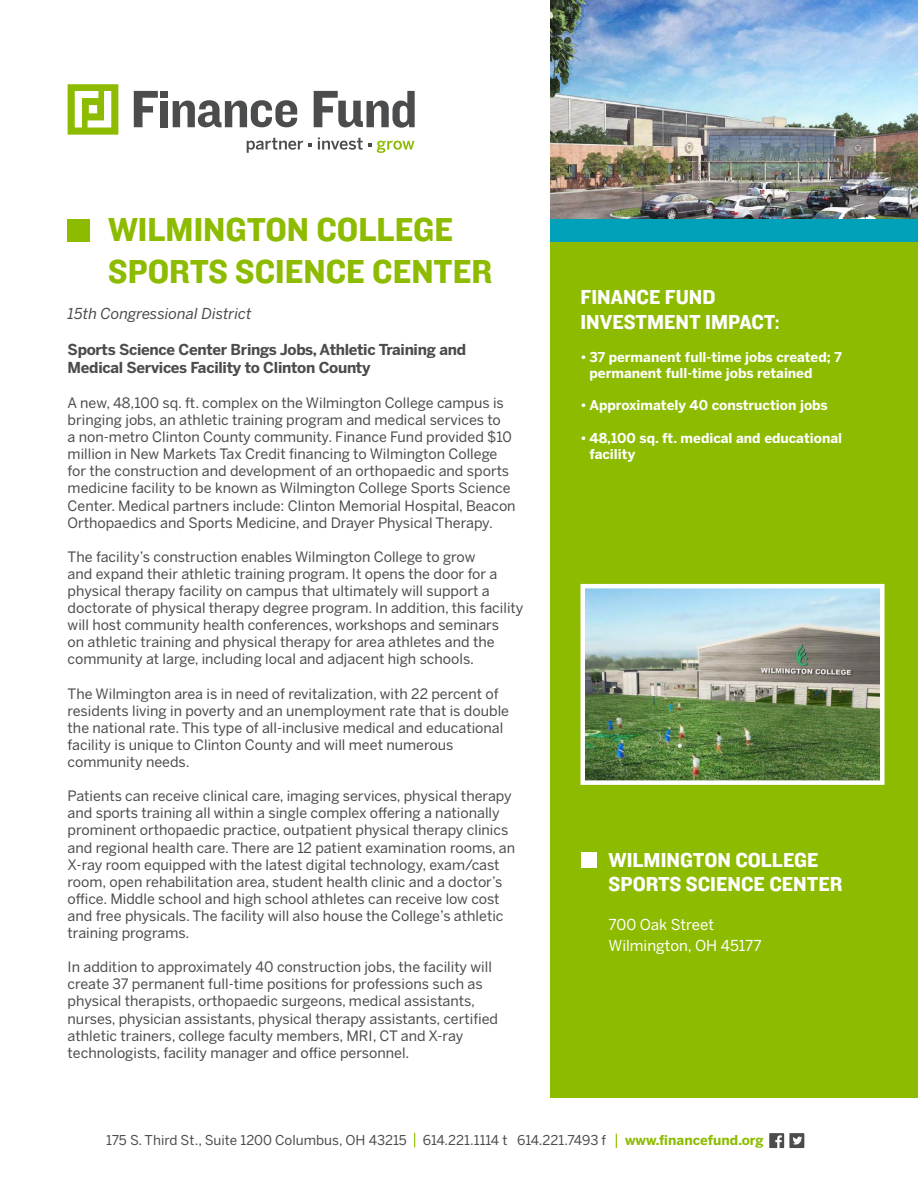
<style>
.page{position:relative;width:918px;height:1188px;background:#fff}
.page>*{position:absolute;margin:0;border:0;box-sizing:border-box;transform-origin:0 0}
.t1{font:34.5px/41.4px "Knockout 51 Middleweight";color:#8dbb00}
.t2{font:21px/24px "Knockout 51 Middleweight";color:#fff}
.t3{font:700 15px/18px "Benton Sans";letter-spacing:-.02em;color:#4b4c4d}
.t4{font:15px "Benton Sans";color:#fff}
.t5{font:italic 15px "Benton Sans";color:#4b4c4d}
.t6{font:14.25px/17.1px "Benton Sans";color:#4b4c4d}
.t7{font:700 13.5px/16.2px "Benton Sans";color:#fff}
.t8{font:13.5px "Benton Sans";color:#4b4c4d}
.t9{font:700 13.5px "Benton Sans";color:#8dbb00}
</style>
<div class="page">
<svg style="left:414px;top:1133px;width:1px;height:14px"></svg>
<svg style="left:616px;top:1134px;width:1px;height:14px"></svg>
<div style="left:789px;top:1133px;width:15px;height:15px;background:#4b4c4d"></div>
<svg style="left:793px;top:1137px;width:9px;height:8px"></svg>
<div style="left:769px;top:1133px;width:15px;height:15px;background:#4b4c4d"></div>
<svg style="left:775px;top:1135px;width:7px;height:13px"></svg>
<div style="left:551px;top:216px;width:367px;height:881px;background:#8dbb00"></div>
<div style="left:551px;top:216px;width:367px;height:26px;background:#00a1b9"></div>
<img style="left:585px;top:589px;width:295px;height:191px">
<div style="left:580px;top:584px;width:305px;height:201px;border:4px solid #fff"></div>
<img style="left:551px;top:0;width:367px;height:218px">
<svg style="left:134px;top:91px;width:24px;height:36px"></svg>
<div style="left:161px;top:101px;width:7px;height:26px;background:#4b4c4d"></div>
<svg style="left:173px;top:100px;width:124px;height:27px"></svg>
<svg style="left:314px;top:91px;width:101px;height:37px"></svg>
<svg style="left:68px;top:84px;width:50px;height:51px"></svg>
<div style="left:161px;top:91px;width:7px;height:6px;background:#4b4c4d"></div>
<svg style="left:247px;top:138px;width:65px;height:15px"></svg>
<svg style="left:318px;top:138px;width:96px;height:15px"></svg>
<div style="left:68px;top:219px;width:22px;height:23px;background:#8dbb00"></div>
<div style="left:581px;top:852px;width:16px;height:16px;background:#fff"></div>
<p class="t1" style="left:108px;top:208px;width:386px">WILMINGTON COLLEGE<br>SPORTS SCIENCE CENTER</p>
<p class="t5" style="left:68px;top:305px;width:186px">15th Congressional District</p>
<p class="t3" style="left:68px;top:340px;width:400px">Sports Science Center Brings Jobs, Athletic Training and<br>Medical Services Facility to Clinton County</p>
<p class="t6" style="left:68px;top:394px;width:450px">A new, 48,100 sq. ft. complex on the Wilmington College campus is bringing jobs, an athletic training program and medical services to<br>a non-metro Clinton County community. Finance Fund provided $10 million in New Markets Tax Credit financing to Wilmington College for the construction and development of an orthopaedic and sports medicine facility to be known as Wilmington College Sports Science Center. Medical partners include: Clinton Memorial Hospital, Beacon Orthopaedics and Sports Medicine, and Drayer Physical Therapy.</p>
<p class="t6" style="left:68px;top:548px;width:457px">The facility’s construction enables Wilmington College to grow<br>and expand their athletic training program. It opens the door for a physical therapy facility on campus that ultimately will support a doctorate of physical therapy degree program. In addition, this facility will host community health conferences, workshops and seminars<br>on athletic training and physical therapy for area athletes and the community at large, including local and adjacent high schools.</p>
<p class="t6" style="left:68px;top:685px;width:443px">The Wilmington area is in need of revitalization, with 22 percent of residents living in poverty and an unemployment rate that is double the national rate. This type of all-inclusive medical and educational facility is unique to Clinton County and will meet numerous community needs.</p>
<p class="t6" style="left:68px;top:787px;width:449px">Patients can receive clinical care, imaging services, physical therapy and sports training all within a single complex offering a nationally prominent orthopaedic practice, outpatient physical therapy clinics and regional health care. There are 12 patient examination rooms, an X-ray room equipped with the latest digital technology, exam/cast room, open rehabilitation area, student health clinic and a doctor’s office. Middle school and high school athletes can receive low cost and free physicals. The facility will also house the College’s athletic training programs.</p>
<p class="t6" style="left:68px;top:958px;width:432px">In addition to approximately 40 construction jobs, the facility will create 37 permanent full-time positions for professions such as physical therapists, orthopaedic surgeons, medical assistants, nurses, physician assistants, physical therapy assistants, certified athletic trainers, college faculty members, MRI, CT and X-ray technologists, facility manager and office personnel.</p>
<p class="t2" style="left:580px;top:284px;width:137px">FINANCE FUND</p>
<p class="t2" style="left:580px;top:309px;width:201px">INVESTMENT IMPACT:</p>
<p class="t7" style="left:590px;top:348px;width:254px;text-indent:-9px">• 37 permanent full-time jobs created; 7 permanent full-time jobs retained</p>
<p class="t7" style="left:580px;top:397px;width:249px">• Approximately 40 construction jobs</p>
<p class="t7" style="left:590px;top:429px;width:254px;text-indent:-9px">• 48,100 sq. ft. medical and educational facility</p>
<p class="t2" style="left:609px;top:847px;width:235px">WILMINGTON COLLEGE<br>SPORTS SCIENCE CENTER</p>
<p class="t4" style="left:609px;top:916px;width:107px">700 Oak Street</p>
<p class="t4" style="left:609px;top:937px;width:155px">Wilmington, OH 45177</p>
<p class="t8" style="left:106px;top:1132px;width:501px">175 S. Third St., Suite 1200 Columbus, OH 43215 614.221.1114 t 614.221.7493 f</p>
<p class="t9" style="left:625px;top:1132px;width:140px">www.financefund.org</p>
</div>
